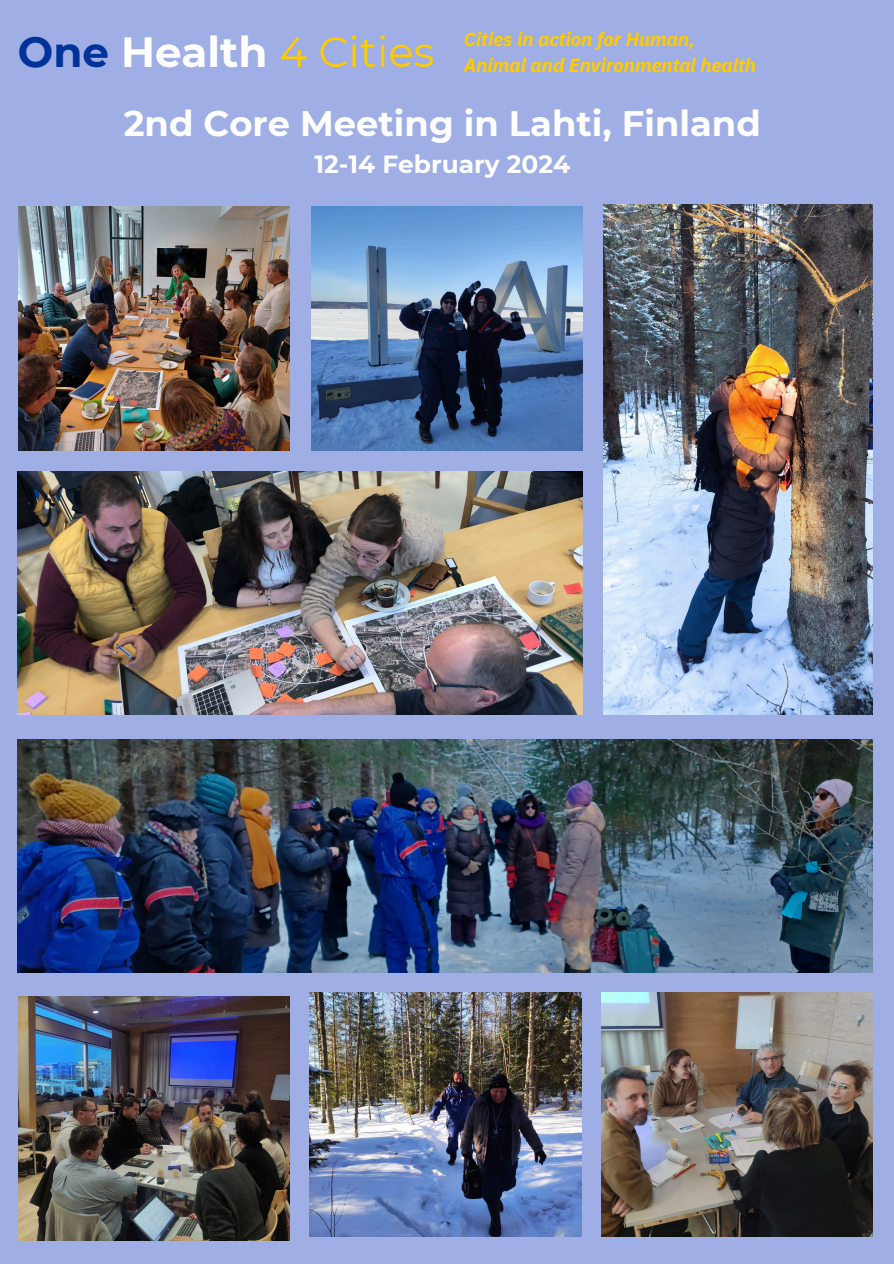
<style>
.page{position:relative;width:894px;height:1264px;background:#fff}
.page>*{position:absolute;margin:0;border:0;box-sizing:border-box;transform-origin:0 0}
.t1{font:42px "Montserrat";color:#fc0}
.t2{font:700 35.4px "Montserrat";color:#fff}
.t3{font:700 24.9px "Montserrat";color:#fff}
.t4{font:italic 700 19.05px/25.8px "IBM Plex Sans";color:#fc0}
.s1{font-weight:700;color:#039}
.s2{font-weight:700;color:#fff}
</style>
<div class="page">
<div style="left:0;top:0;width:893px;height:1263px;background:#9faee5"></div>
<img style="left:18px;top:996px;width:272px;height:244px">
<img style="left:603px;top:205px;width:269px;height:510px">
<img style="left:18px;top:471px;width:564px;height:244px">
<img style="left:18px;top:739px;width:854px;height:233px">
<img style="left:311px;top:207px;width:271px;height:244px">
<img style="left:18px;top:207px;width:272px;height:244px">
<img style="left:310px;top:992px;width:271px;height:244px">
<img style="left:601px;top:992px;width:271px;height:244px">
<p class="t1" style="left:18px;top:26px;width:418px"><span class="s1">One</span> <span class="s2">Health</span> 4 Cities</p>
<p class="t4" style="left:463px;top:26px;width:293px">Cities in action for Human,<br>Animal and Environmental health</p>
<p class="t2" style="left:124px;top:102px;width:638px">2nd Core Meeting in Lahti, Finland</p>
<p class="t3" style="left:314px;top:149px;width:257px">12-14 February 2024</p>
</div>
